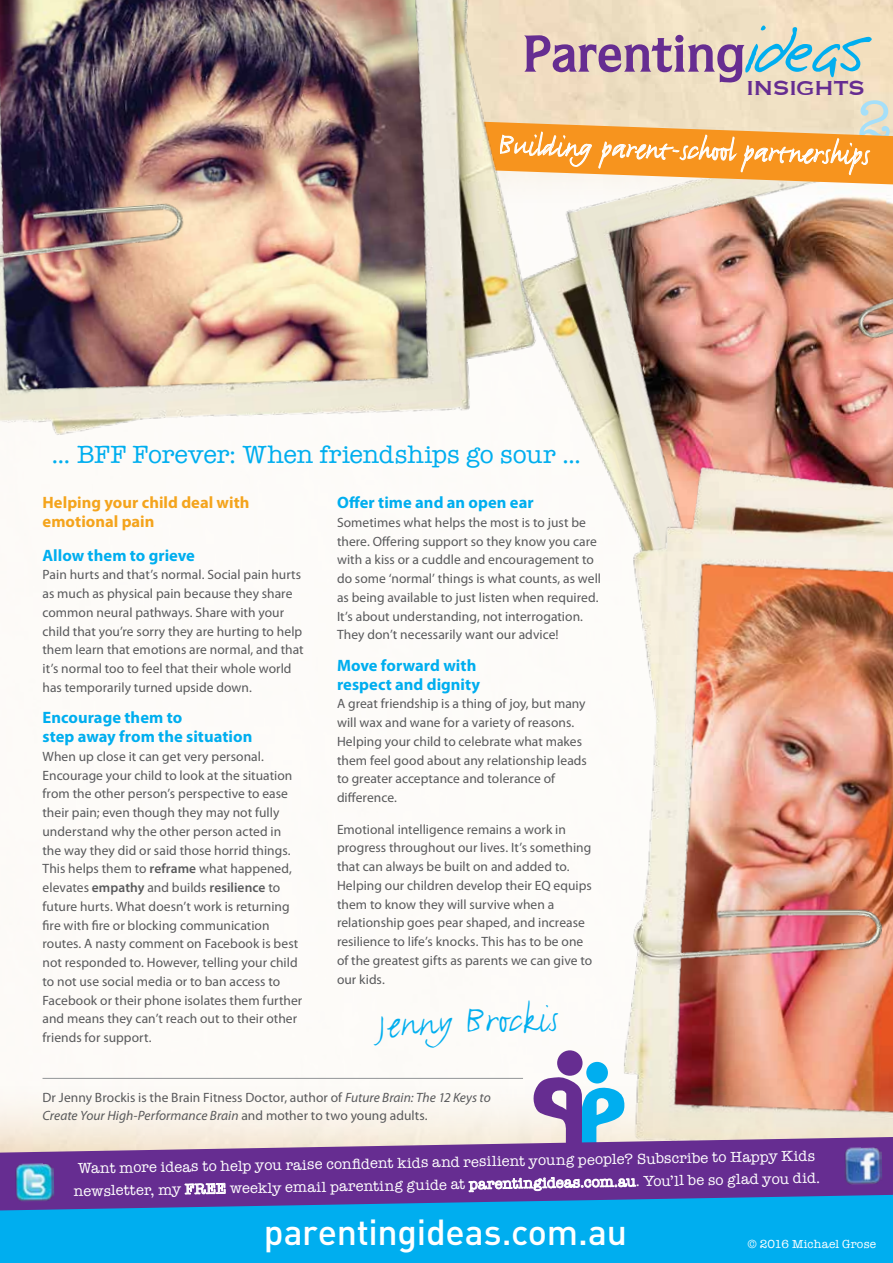
<style>
.page{position:relative;width:893px;height:1263px;background:#fff}
.page>*{position:absolute;margin:0;border:0;box-sizing:border-box;transform-origin:0 0}
.t1{font:55.5px "American Typewriter";color:#a5dff9}
.t2{font:42.45px "Justlefthand";color:#00aeef}
.t3{font:500 35.7px "DIN";letter-spacing:-.01em;color:#fff}
.t4{font:32.85px "Justlefthand";color:#fff}
.t5{font:26.4px "Copperplate";letter-spacing:-.05em;color:#662d91}
.t6{font:25.65px "American Typewriter";letter-spacing:-.005em;color:#00aeef}
.t7{font:700 16.5px/18.8px "Myriad Pro";color:#00aeef}
.t8{font:700 16.5px/18.8px "Myriad Pro";color:#f4a41d}
.t9{font:15px/22.5px "American Typewriter";color:#fff;text-align:center}
.t10{font:13.5px/18.8px "Myriad Pro";letter-spacing:.005em;color:#58595b}
.t11{font:12px "American Typewriter";letter-spacing:.015em;color:#fff}
.s1{font-weight:600}
.s2{font-style:italic}
</style>
<div class="page">
<img style="left:568px;top:212px;width:325px;height:290px">
<img style="left:621px;top:441px;width:272px;height:635px">
<img style="left:568px;top:0;width:325px;height:212px">
<div style="left:557px;top:1050px;width:25px;height:26px;background:#662d91;border-radius:50%"></div>
<div style="left:586px;top:1062px;width:22px;height:21px;background:#00aeef;border-radius:50%"></div>
<svg style="left:0;top:1076px;width:893px;height:187px;background:#7599c9"></svg>
<img style="left:844px;top:1147px;width:38px;height:39px">
<img style="left:15px;top:1163px;width:39px;height:40px">
<svg style="left:568px;top:26px;width:304px;height:56px;background:#c5bebd"></svg>
<svg style="left:568px;top:115px;width:325px;height:69px;background:#f5b463"></svg>
<hr style="left:43px;top:1078px;width:480px;height:1px;background:#939598">
<img style="left:0;top:0;width:568px;height:435px">
<h3 class="t5" style="left:746px;top:71px;width:121px">INSIGHTS</h3>
<h3 class="t4" style="left:499px;top:128px;width:373px;rotate:1deg">Building parent-school partnerships</h3>
<h1 class="t1" style="left:857px;top:78px;width:37px">2</h1>
<h3 class="t6" style="left:51px;top:435px;width:531px">... BFF Forever: When friendships go sour ...</h3>
<p class="t8" style="left:43px;top:493px;width:209px">Helping your child deal with emotional pain</p>
<p class="t7" style="left:43px;top:546px;width:154px">Allow them to grieve</p>
<p class="t10" style="left:43px;top:566px;width:263px">Pain hurts and that’s normal. Social pain hurts as much as physical pain because they share common neural pathways. Share with your child that you’re sorry they are hurting to help them learn that emotions are normal, and that it’s normal too to feel that their whole world has temporarily turned upside down.</p>
<p class="t7" style="left:43px;top:709px;width:211px">Encourage them to<br>step away from the situation</p>
<p class="t10" style="left:43px;top:747px;width:261px">When up close it can get very personal.<br>Encourage your child to look at the situation from the other person’s perspective to ease their pain; even though they may not fully understand why the other person acted in the way they did or said those horrid things.<br>This helps them to <span class="s1">reframe</span> what happened, elevates <span class="s1">empathy</span> and builds <span class="s1">resilience</span> to future hurts. What doesn’t work is returning fire with fire or blocking communication routes. A nasty comment on Facebook is best not responded to. However, telling your child to not use social media or to ban access to Facebook or their phone isolates them further and means they can’t reach out to their other friends for support.</p>
<p class="t7" style="left:337px;top:493px;width:198px">Offer time and an open ear</p>
<p class="t10" style="left:337px;top:513px;width:266px">Sometimes what helps the most is to just be there. Offering support so they know you care with a kiss or a cuddle and encouragement to do some ‘normal’ things is what counts, as well as being available to just listen when required.<br>It’s about understanding, not interrogation.<br>They don’t necessarily want our advice!</p>
<p class="t7" style="left:337px;top:656px;width:145px">Move forward with respect and dignity</p>
<p class="t10" style="left:337px;top:695px;width:251px">A great friendship is a thing of joy, but many will wax and wane for a variety of reasons.<br>Helping your child to celebrate what makes them feel good about any relationship leads to greater acceptance and tolerance of difference.</p>
<p class="t10" style="left:337px;top:820px;width:257px">Emotional intelligence remains a work in progress throughout our lives. It’s something that can always be built on and added to.<br>Helping our children develop their EQ equips them to know they will survive when a relationship goes pear shaped, and increase resilience to life’s knocks. This has to be one of the greatest gifts as parents we can give to our kids.</p>
<h2 class="t2" style="left:376px;top:1000px;width:183px;rotate:-2deg">Jenny Brockis</h2>
<p class="t10" style="left:43px;top:1088px;width:450px">Dr Jenny Brockis is the Brain Fitness Doctor, author of <span class="s2">Future Brain: The 12 Keys to<br>Create Your High-Performance Brain</span> and mother to two young adults.</p>
<p class="t9" style="left:73px;top:1157px;width:748px;rotate:-1deg">Want more ideas to help you raise confi dent kids and resilient young people? Subscribe to Happy Kids newsletter, my FREE weekly email parenting guide at parentingideas.com.au. You’ll be so glad you did.</p>
<h3 class="t3" style="left:264px;top:1209px;width:365px">parentingideas.com.au</h3>
<p class="t11" style="left:747px;top:1235px;width:130px">© 2016 Michael Grose</p>
</div>
